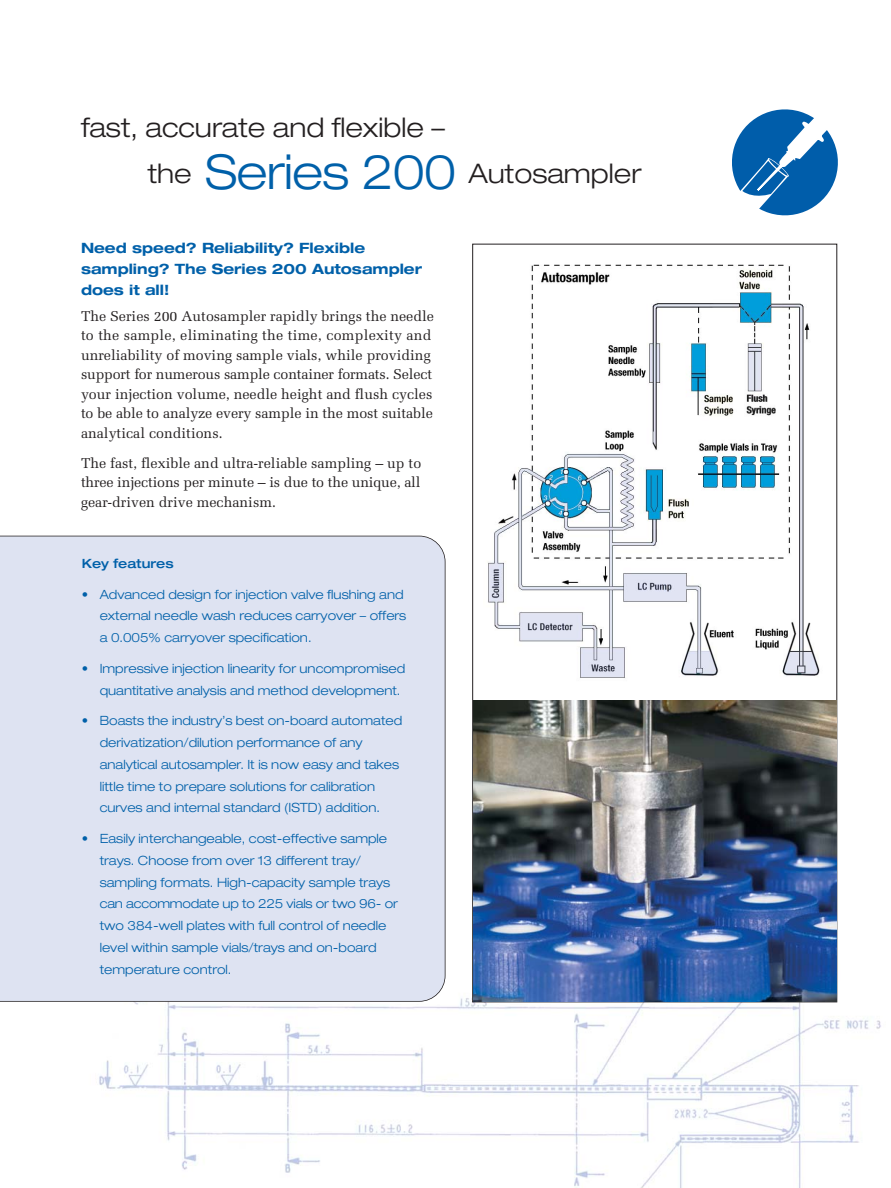
<style>
.page{position:relative;width:891px;height:1188px;background:#fff}
.page>*{position:absolute;margin:0;border:0;box-sizing:border-box;transform-origin:0 0}
.t1{font:300 expanded 27px/46.5px "Helvetica Neue";color:#231f20}
.t2{font:14.25px/19.5px "Melior";color:#231f20}
.t3{font:700 expanded 14.25px/21px "Helvetica Neue";color:#0060a9}
.t4{font:300 expanded 12.75px/21.8px "Helvetica Neue";color:#0060a9}
.t5{font:500 expanded 12.75px "Helvetica Neue";color:#0060a9}
.s1{font-size:48px;color:#0060a9}
</style>
<div class="page">
<img style="left:99px;top:843px;width:782px;height:345px">
<svg style="left:732px;top:110px;width:106px;height:105px"></svg>
<div style="left:441px;top:676px;width:38px;height:261px;background:#fff"></div>
<div style="left:0;top:536px;width:446px;height:466px;background:#dee3f2"></div>
<img style="left:488px;top:264px;width:332px;height:414px">
<img style="left:473px;top:701px;width:363px;height:301px">
<h1 class="t1" style="left:148px;top:106px;width:495px;text-indent:-67px">fast, accurate and flexible –<br>the <span class="s1">Series 200</span> Autosampler</h1>
<p class="t3" style="left:81px;top:239px;width:343px">Need speed? Reliability? Flexible sampling? The Series 200 Autosampler does it all!</p>
<p class="t2" style="left:81px;top:308px;width:355px">The Series 200 Autosampler rapidly brings the needle to the sample, eliminating the time, complexity and unreliability of moving sample vials, while providing support for numerous sample container formats. Select your injection volume, needle height and flush cycles to be able to analyze every sample in the most suitable analytical conditions.</p>
<p class="t2" style="left:81px;top:455px;width:342px;text-align:justify">The fast, flexible and ultra-reliable sampling – up to three injections per minute – is due to the unique, all gear-driven drive mechanism.</p>
<p class="t5" style="left:82px;top:559px;width:94px">Key features</p>
<p class="t4" style="left:100px;top:584px;width:308px;text-indent:-18px">• Advanced design for injection valve flushing and external needle wash reduces carryover – offers a 0.005% carryover specification.</p>
<p class="t4" style="left:100px;top:659px;width:307px;text-indent:-18px">• Impressive injection linearity for uncompromised quantitative analysis and method development.</p>
<p class="t4" style="left:100px;top:711px;width:304px;text-indent:-18px">• Boasts the industry’s best on-board automated derivatization/dilution performance of any analytical autosampler. It is now easy and takes little time to prepare solutions for calibration curves and internal standard (ISTD) addition.</p>
<p class="t4" style="left:100px;top:829px;width:300px;text-indent:-18px">• Easily interchangeable, cost-effective sample trays. Choose from over 13 different tray/ sampling formats. High-capacity sample trays can accommodate up to 225 vials or two 96- or two 384-well plates with full control of needle level within sample vials/trays and on-board temperature control.</p>
</div>
